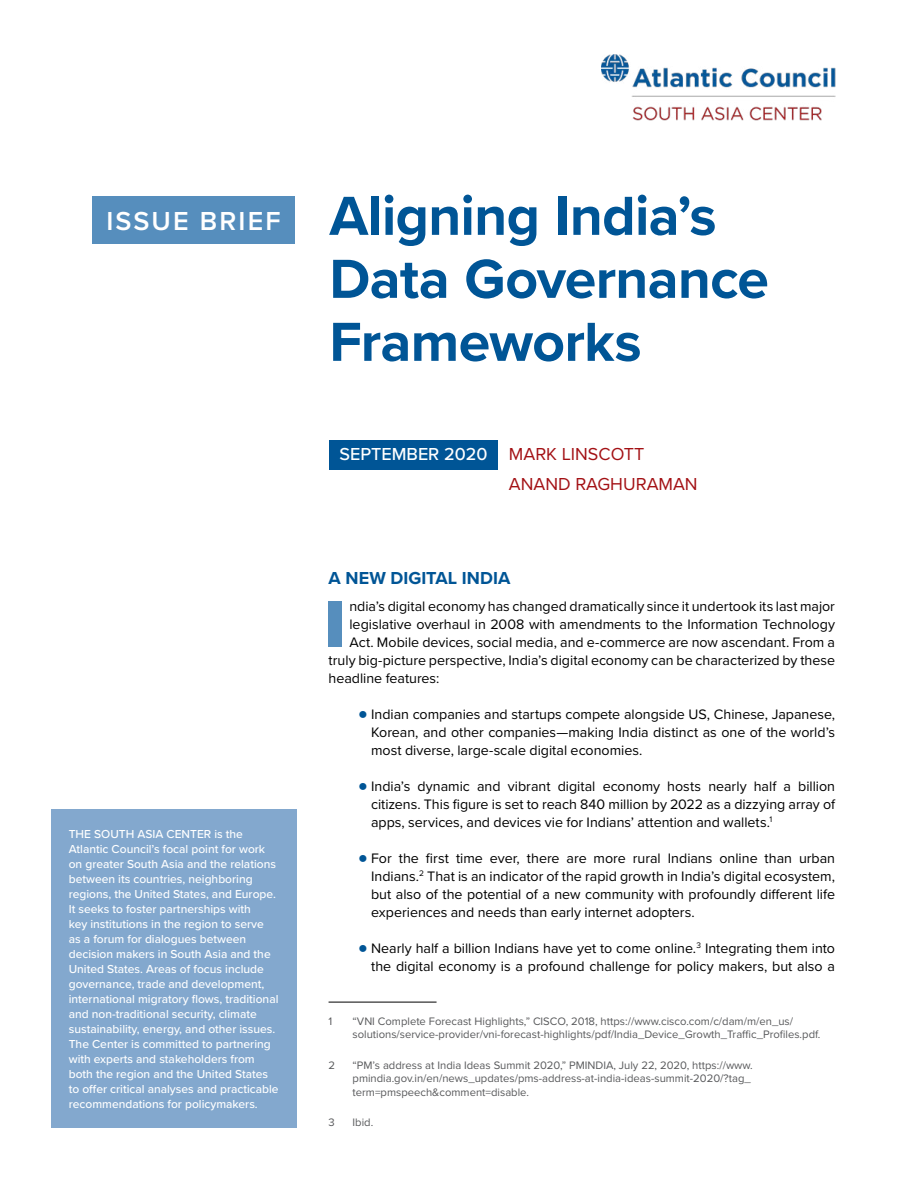
<style>
.page{position:relative;width:918px;height:1188px;background:#fff}
.page>*{position:absolute;margin:0;border:0;box-sizing:border-box;transform-origin:0 0}
.IB_-_Body_NEW{font:900 68.25px "Proxima Nova";color:#568ebd}
.IB_-_Title{font:700 57px/63px "Proxima Nova";letter-spacing:-.01em;color:#005596}
.t1{font:600 27px "Proxima Nova";letter-spacing:.08em;color:#fff}
.IB_-_Subsection_NEW{font:18px "Proxima Nova";color:#a31115}
.section_head{font:700 18px "Proxima Nova";letter-spacing:.005em;color:#005596}
.IB_-_Subsection_NEW-2{font:500 18px "Proxima Nova";color:#fff}
.IB_-_Body_NEW-2{font:14.25px/18px "Proxima Nova";color:#000;text-align:justify}
.t2{font:500 12px/15px "Proxima Nova";color:#fff}
.IB_-_Footnotes{font:11.25px/13.5px "Proxima Nova";color:#58595b}
.s1{font-weight:900;font-size:27px;color:#005596}
</style>
<div class="page">
<hr style="left:329px;top:1002px;width:108px;height:1px;background:#000">
<div style="left:92px;top:196px;width:202px;height:48px;background:#568ebd"></div>
<img style="left:601px;top:54px;width:235px;height:67px">
<div style="left:52px;top:809px;width:245px;height:319px;background:#83a8ce"></div>
<div style="left:329px;top:440px;width:168px;height:30px;background:#005596"></div>
<p class="t1" style="left:107px;top:201px;width:176px">ISSUE BRIEF</p>
<p class="t2" style="left:69px;top:826px;width:211px">THE SOUTH ASIA CENTER is the Atlantic Council’s focal point for work on greater South Asia and the relations between its countries, neighboring regions, the United States, and Europe.<br>It seeks to foster partnerships with<br>key institutions in the region to serve as a forum for dialogues between decision makers in South Asia and the United States. Areas of focus include governance, trade and development, international migratory flows, traditional and non-traditional security, climate sustainability, energy, and other issues.<br>The Center is committed to partnering with experts and stakeholders from both the region and the United States to offer critical analyses and practicable recommendations for policymakers.</p>
<p class="IB_-_Title" style="left:329px;top:183px;width:441px">Aligning India’s<br>Data Governance<br>Frameworks</p>
<p class="IB_-_Subsection_NEW-2" style="left:339px;top:441px;width:150px">SEPTEMBER 2020</p>
<p class="IB_-_Subsection_NEW" style="left:509px;top:441px;width:137px">MARK LINSCOTT</p>
<p class="IB_-_Subsection_NEW" style="left:509px;top:470px;width:190px">ANAND RAGHURAMAN</p>
<p class="section_head" style="left:329px;top:564px;width:183px">A NEW DIGITAL INDIA</p>
<p class="IB_-_Body_NEW" style="left:325px;top:573px;width:23px">I</p>
<p class="IB_-_Body_NEW-2" style="left:349px;top:597px;width:487px">ndia’s digital economy has changed dramatically since it undertook its last major</p>
<p class="IB_-_Body_NEW-2" style="left:349px;top:615px;width:487px">legislative overhaul in 2008 with amendments to the Information Technology</p>
<p class="IB_-_Body_NEW-2" style="left:349px;top:633px;width:487px">Act. Mobile devices, social media, and e-commerce are now ascendant. From a</p>
<p class="IB_-_Body_NEW-2" style="left:329px;top:651px;width:508px">truly big-picture perspective, India’s digital economy can be characterized by these</p>
<p class="IB_-_Body_NEW-2" style="left:329px;top:669px;width:112px">headline features:</p>
<p class="IB_-_Body_NEW-2" style="left:371px;top:705px;width:466px;text-indent:-13px"><span class="s1">•</span> Indian companies and startups compete alongside US, Chinese, Japanese, Korean, and other companies—making India distinct as one of the world’s most diverse, large-scale digital economies.</p>
<p class="IB_-_Body_NEW-2" style="left:371px;top:777px;width:466px;text-indent:-13px"><span class="s1">•</span> India’s dynamic and vibrant digital economy hosts nearly half a billion citizens. This figure is set to reach 840 million by 2022 as a dizzying array of apps, services, and devices vie for Indians’ attention and wallets.<sup>1</sup></p>
<p class="IB_-_Body_NEW-2" style="left:371px;top:849px;width:466px;text-indent:-13px"><span class="s1">•</span> For the first time ever, there are more rural Indians online than urban Indians.<sup>2</sup> That is an indicator of the rapid growth in India’s digital ecosystem, but also of the potential of a new community with profoundly different life experiences and needs than early internet adopters.</p>
<p class="IB_-_Body_NEW-2" style="left:358px;top:939px;width:478px;text-align:right"><span class="s1">•</span> Nearly half a billion Indians have yet to come online.<sup>3</sup> Integrating them into the digital economy is a profound challenge for policy makers, but also a</p>
<p class="IB_-_Footnotes" style="left:329px;top:1014px;width:5px">1</p>
<p class="IB_-_Footnotes" style="left:353px;top:1014px;width:469px">“VNI Complete Forecast Highlights,” CISCO, 2018, https://www.cisco.com/c/dam/m/en_us/ solutions/service-provider/vni-forecast-highlights/pdf/India_Device_Growth_Traffic_Profiles.pdf.</p>
<p class="IB_-_Footnotes" style="left:329px;top:1058px;width:8px">2</p>
<p class="IB_-_Footnotes" style="left:353px;top:1058px;width:402px">“PM’s address at India Ideas Summit 2020,” PMINDIA, July 22, 2020, https://www. pmindia.gov.in/en/news_updates/pms-address-at-india-ideas-summit-2020/?tag_ term=pmspeech&amp;comment=disable.</p>
<p class="IB_-_Footnotes" style="left:329px;top:1115px;width:8px">3</p>
<p class="IB_-_Footnotes" style="left:353px;top:1115px;width:22px">Ibid.</p>
</div>
